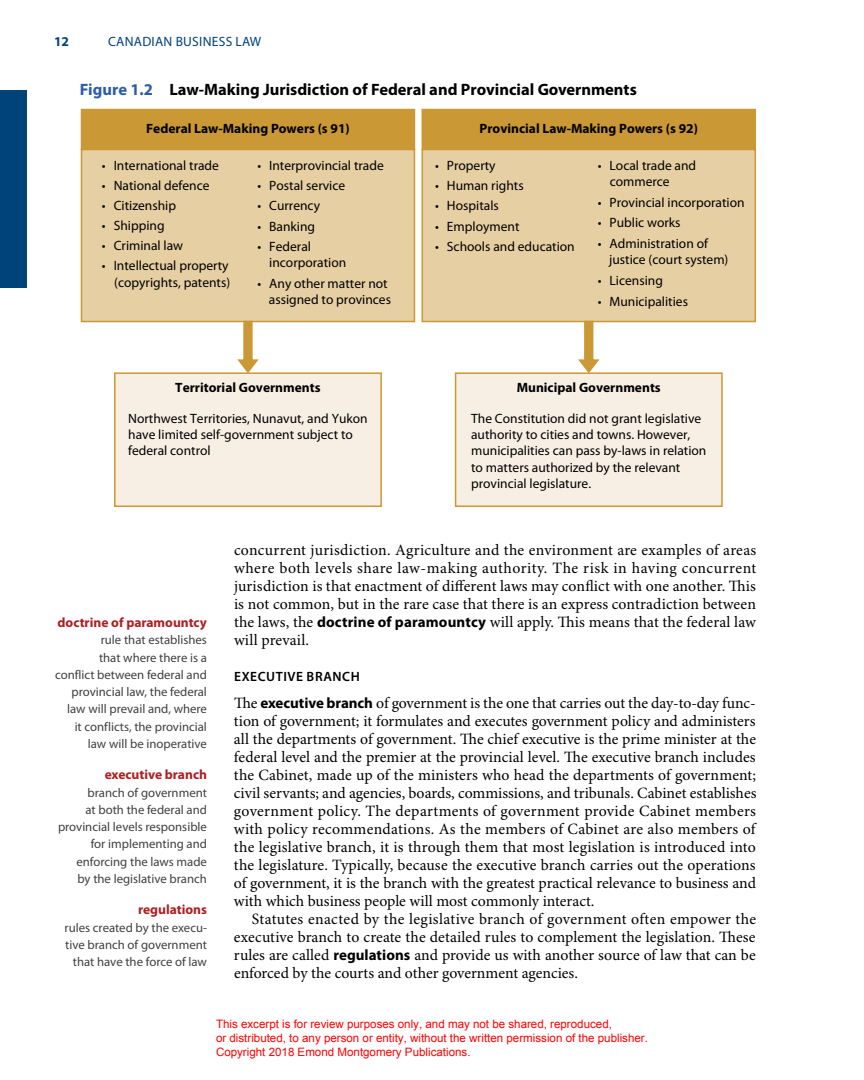
<style>
.page{position:relative;width:864px;height:1080px;background:#fff}
.page>*{position:absolute;margin:0;border:0;box-sizing:border-box;transform-origin:0 0}
.t1{font:700 16.5px "Myriad Pro";color:#000}
.t2{font:15.75px/18px "Minion Pro";color:#000;text-align:justify}
.t3{font:13.5px/16.2px "Myriad Pro";color:#000}
.t4{font:700 13.5px "Myriad Pro";color:#000}
.t5{font:700 13.5px "Myriad Pro";color:#ac1f23}
.t6{font:13.5px "Myriad Pro";letter-spacing:.02em;color:#00427a}
.t7{font:600 13.5px "Myriad Pro";letter-spacing:.04em;color:#000}
.t8{font:700 13.5px "Myriad Pro";color:#00427a}
.t9{font:12.75px/17.2px "Myriad Pro";color:#414042;text-align:right}
.t10{font:11.55px/14px "Arial";color:#f00}
.s1{color:#2a5caa}
.s2{font-family:"Myriad Pro";font-weight:700;font-size:15px}
</style>
<div class="page">
<div style="left:0;top:90px;width:27px;height:198px;background:#00427a"></div>
<div style="left:81px;top:110px;width:333px;height:40px;background:#ca9834"></div>
<div style="left:81px;top:109px;width:334px;height:41px;border:2px solid #ca9834"></div>
<div style="left:422px;top:110px;width:333px;height:40px;background:#ca9834"></div>
<div style="left:422px;top:109px;width:334px;height:41px;border:2px solid #ca9834"></div>
<div style="left:422px;top:150px;width:333px;height:172px;background:#e7cfa4"></div>
<div style="left:422px;top:149px;width:334px;height:173px;border:2px solid #ca9834"></div>
<div style="left:81px;top:150px;width:333px;height:172px;background:#e7cfa4"></div>
<div style="left:81px;top:149px;width:334px;height:173px;border:2px solid #ca9834"></div>
<div style="left:115px;top:373px;width:266px;height:133px;background:#f7efe3"></div>
<div style="left:114px;top:372px;width:268px;height:135px;border:2px solid #ca9834"></div>
<div style="left:456px;top:373px;width:266px;height:133px;background:#f7efe3"></div>
<div style="left:455px;top:372px;width:268px;height:135px;border:2px solid #ca9834"></div>
<svg style="left:236px;top:320px;width:24px;height:55px"></svg>
<svg style="left:577px;top:320px;width:24px;height:55px"></svg>
<p class="t8" style="left:54px;top:34px;width:16px">12</p>
<p class="t6" style="left:108px;top:35px;width:155px">CANADIAN BUSINESS LAW</p>
<p class="t1" style="left:80px;top:80px;width:558px"><span class="s1">Figure 1.2</span> Law-Making Jurisdiction of Federal and Provincial Governments</p>
<p class="t4" style="left:146px;top:121px;width:205px">Federal Law-Making Powers (s 91)</p>
<p class="t4" style="left:480px;top:121px;width:220px">Provincial Law-Making Powers (s 92)</p>
<p class="t3" style="left:102px;top:157px;width:119px">• International trade</p>
<p class="t3" style="left:102px;top:178px;width:109px">• National defence</p>
<p class="t3" style="left:102px;top:198px;width:76px">• Citizenship</p>
<p class="t3" style="left:102px;top:218px;width:64px">• Shipping</p>
<p class="t3" style="left:102px;top:238px;width:83px">• Criminal law</p>
<p class="t3" style="left:102px;top:258px;width:130px;text-align:right">• Intellectual property (copyrights, patents)</p>
<p class="t3" style="left:257px;top:157px;width:128px">• Interprovincial trade</p>
<p class="t3" style="left:257px;top:178px;width:89px">• Postal service</p>
<p class="t3" style="left:257px;top:198px;width:64px">• Currency</p>
<p class="t3" style="left:257px;top:218px;width:59px">• Banking</p>
<p class="t3" style="left:269px;top:239px;width:79px;text-indent:-12px">• Federal incorporation</p>
<p class="t3" style="left:257px;top:275px;width:135px;text-align:right">• Any other matter not assigned to provinces</p>
<p class="t3" style="left:610px;top:157px;width:88px;text-indent:-12px">• Local trade and commerce</p>
<p class="t3" style="left:598px;top:194px;width:148px">• Provincial incorporation</p>
<p class="t3" style="left:598px;top:215px;width:84px">• Public works</p>
<p class="t3" style="left:609px;top:236px;width:121px;text-indent:-12px">• Administration of justice (court system)</p>
<p class="t3" style="left:598px;top:273px;width:67px">• Licensing</p>
<p class="t3" style="left:598px;top:293px;width:92px">• Municipalities</p>
<p class="t3" style="left:435px;top:157px;width:62px">• Property</p>
<p class="t3" style="left:435px;top:178px;width:90px">• Human rights</p>
<p class="t3" style="left:435px;top:198px;width:65px">• Hospitals</p>
<p class="t3" style="left:435px;top:218px;width:86px">• Employment</p>
<p class="t3" style="left:435px;top:239px;width:141px">• Schools and education</p>
<p class="t4" style="left:175px;top:380px;width:147px">Territorial Governments</p>
<p class="t3" style="left:128px;top:411px;width:241px">Northwest Territories, Nunavut, and Yukon have limited self-government subject to federal control</p>
<p class="t4" style="left:517px;top:380px;width:146px">Municipal Governments</p>
<p class="t3" style="left:471px;top:411px;width:237px">The Constitution did not grant legislative authority to cities and towns. However, municipalities can pass by-laws in relation to matters authorized by the relevant provincial legislature.</p>
<p class="t5" style="left:58px;top:615px;width:151px">doctrine of paramountcy</p>
<p class="t9" style="left:55px;top:632px;width:153px">rule that establishes<br>that where there is a<br>conflict between federal and provincial law, the federal law will prevail and, where<br>it conflicts, the provincial law will be inoperative</p>
<p class="t5" style="left:105px;top:767px;width:104px">executive branch</p>
<p class="t9" style="left:58px;top:784px;width:150px">branch of government<br>at both the federal and provincial levels responsible for implementing and enforcing the laws made<br>by the legislative branch</p>
<p class="t5" style="left:138px;top:902px;width:70px">regulations</p>
<p class="t9" style="left:65px;top:919px;width:144px">rules created by the execu&shy;tive branch of government that have the force of law</p>
<p class="t2" style="left:234px;top:542px;width:524px">concurrent jurisdiction. Agriculture and the environment are examples of areas where both levels share law-making authority. The risk in having concurrent jurisdiction is that enactment of different laws may conflict with one another. This is not common, but in the rare case that there is an express contradiction between the laws, the <span class="s2">doctrine of paramountcy</span> will apply. This means that the federal law will prevail.</p>
<p class="t7" style="left:234px;top:669px;width:127px">EXECUTIVE BRANCH</p>
<p class="t2" style="left:234px;top:695px;width:524px">The <span class="s2">executive branch</span> of government is the one that carries out the day-to-day func&shy;tion of government; it formulates and executes government policy and administers all the departments of government. The chief executive is the prime minister at the federal level and the premier at the provincial level. The executive branch includes the Cabinet, made up of the ministers who head the departments of government; civil servants; and agencies, boards, commissions, and tribunals. Cabinet establishes government policy. The departments of government provide Cabinet members with policy recommendations. As the members of Cabinet are also members of the legislative branch, it is through them that most legislation is introduced into the legislature. Typically, because the executive branch carries out the operations of government, it is the branch with the greatest practical relevance to business and with which business people will most commonly interact.</p>
<p class="t2" style="left:234px;top:911px;width:524px;text-indent:18px">Statutes enacted by the legislative branch of government often empower the executive branch to create the detailed rules to complement the legislation. These rules are called <span class="s2">regulations</span> and provide us with another source of law that can be enforced by the courts and other government agencies.</p>
<p class="t10" style="left:216px;top:1017px;width:433px">This excerpt is for review purposes only, and may not be shared, reproduced,<br>or distributed, to any person or entity, without the written permission of the publisher.<br>Copyright 2018 Emond Montgomery Publications.</p>
</div>
